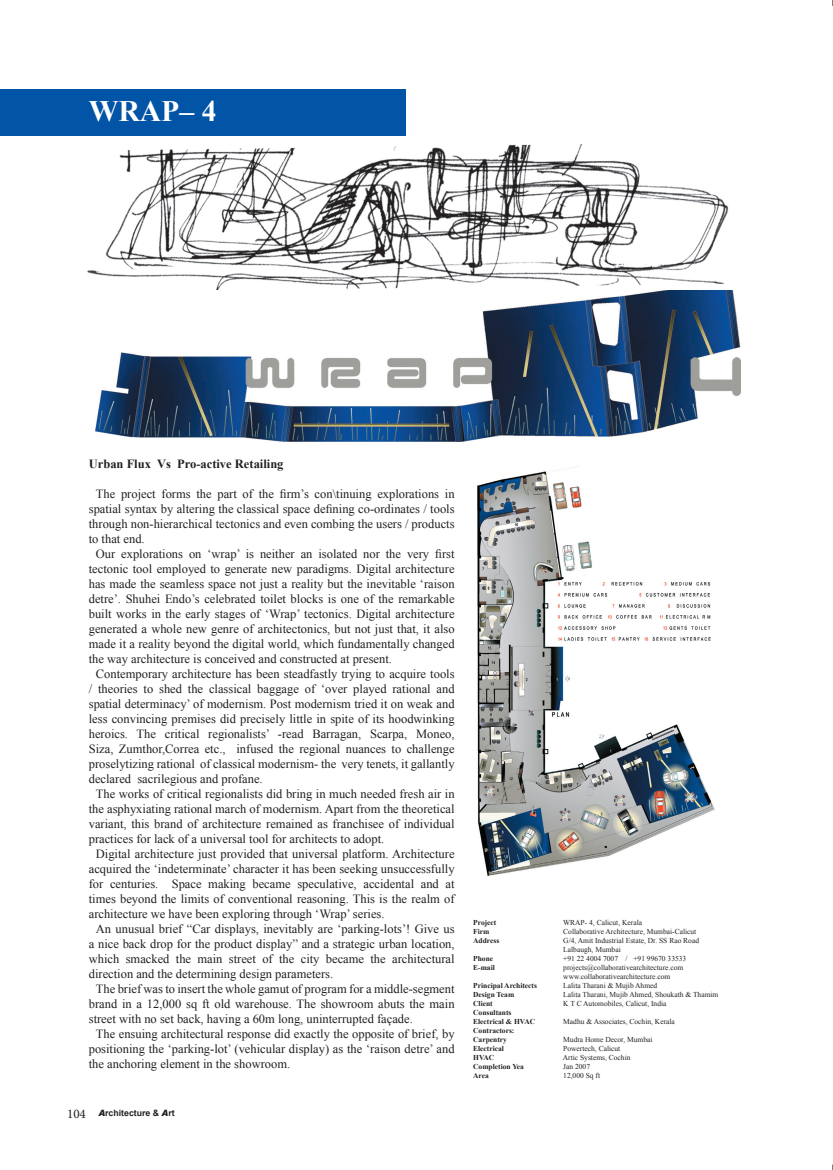
<style>
.page{position:relative;width:833px;height:1170px;background:#fff}
.page>*{position:absolute;margin:0;border:0;box-sizing:border-box;transform-origin:0 0}
.t1{font:700 29.62px "Times New Roman";color:#fff}
.t2{font:12.5px "Times New Roman";color:#231f20}
.t3{font:700 12.5px "Times New Roman";color:#231f20}
.t4{font:700 8.75px "Arial";color:#231f20}
.t5{font:7.5px/9px "Times New Roman";color:#231f20}
.t6{font:700 7.5px/9px "Times New Roman";color:#231f20}
.s1{font-family:"Minion Pro";font-weight:400;font-size:13.12px}
.s2{font-weight:900;font-style:italic}
</style>
<div class="page">
<div style="left:0;top:89px;width:405px;height:46px;background:#0154a6"></div>
<img style="left:95px;top:289px;width:646px;height:152px">
<img style="left:477px;top:471px;width:238px;height:405px">
<img style="left:87px;top:145px;width:642px;height:144px">
<h1 class="t1" style="left:89px;top:90px;width:129px">WRAP– 4</h1>
<p class="t3" style="left:89px;top:455px;width:196px">Urban Flux Vs Pro-active Retailing</p>
<p class="t2" style="left:96px;top:485px;width:360px">The project forms the part of the firm’s con\tinuing explorations in</p>
<p class="t2" style="left:89px;top:500px;width:367px">spatial syntax by altering the classical space defining co-ordinates / tools</p>
<p class="t2" style="left:89px;top:515px;width:367px">through non-hierarchical tectonics and even combing the users / products</p>
<p class="t2" style="left:89px;top:530px;width:57px">to that end.</p>
<p class="t2" style="left:96px;top:545px;width:360px">Our explorations on ‘wrap’ is neither an isolated nor the very first</p>
<p class="t2" style="left:89px;top:560px;width:367px">tectonic tool employed to generate new paradigms. Digital architecture</p>
<p class="t2" style="left:89px;top:575px;width:367px">has made the seamless space not just a reality but the inevitable ‘raison</p>
<p class="t2" style="left:89px;top:590px;width:367px">detre’. Shuhei Endo’s celebrated toilet blocks is one of the remarkable</p>
<p class="t2" style="left:89px;top:605px;width:367px">built works in the early stages of ‘Wrap’ tectonics. Digital architecture</p>
<p class="t2" style="left:89px;top:620px;width:367px">generated a whole new genre of architectonics, but not just that, it also</p>
<p class="t2" style="left:89px;top:635px;width:367px">made it a reality beyond the digital world, which fundamentally changed</p>
<p class="t2" style="left:89px;top:650px;width:305px">the way architecture is conceived and constructed at present.</p>
<p class="t2" style="left:96px;top:665px;width:360px">Contemporary architecture has been steadfastly trying to acquire tools</p>
<p class="t2" style="left:89px;top:680px;width:367px">/ theories to shed the classical baggage of ‘over played rational and</p>
<p class="t2" style="left:89px;top:695px;width:367px">spatial determinacy’ of modernism. Post modernism tried it on weak and</p>
<p class="t2" style="left:89px;top:710px;width:367px">less convincing premises did precisely little in spite of its hoodwinking</p>
<p class="t2" style="left:89px;top:725px;width:367px">heroics. The critical regionalists’ -read Barragan, Scarpa, Moneo,</p>
<p class="t2" style="left:89px;top:740px;width:367px">Siza, Zumthor,Correa etc., infused the regional nuances to challenge</p>
<p class="t2" style="left:89px;top:755px;width:367px">proselytizing rational of classical modernism- the very tenets, it gallantly</p>
<p class="t2" style="left:89px;top:770px;width:175px">declared sacrilegious and profane.</p>
<p class="t2" style="left:96px;top:785px;width:360px">The works of critical regionalists did bring in much needed fresh air in</p>
<p class="t2" style="left:89px;top:800px;width:367px">the asphyxiating rational march of modernism. Apart from the theoretical</p>
<p class="t2" style="left:89px;top:815px;width:367px">variant, this brand of architecture remained as franchisee of individual</p>
<p class="t2" style="left:89px;top:830px;width:297px">practices for lack of a universal tool for architects to adopt.</p>
<p class="t2" style="left:96px;top:845px;width:360px">Digital architecture just provided that universal platform. Architecture</p>
<p class="t2" style="left:89px;top:860px;width:367px">acquired the ‘indeterminate’ character it has been seeking unsuccessfully</p>
<p class="t2" style="left:89px;top:875px;width:367px">for centuries. Space making became speculative, accidental and at</p>
<p class="t2" style="left:89px;top:890px;width:367px">times beyond the limits of conventional reasoning. This is the realm of</p>
<p class="t2" style="left:89px;top:905px;width:297px">architecture we have been exploring through ‘Wrap’ series.</p>
<p class="t2" style="left:96px;top:920px;width:360px">An unusual brief “Car displays, inevitably are ‘parking-lots’! Give us</p>
<p class="t2" style="left:89px;top:935px;width:367px">a nice back drop for the product display” and a strategic urban location,</p>
<p class="t2" style="left:89px;top:950px;width:367px">which smacked the main street of the city became the architectural</p>
<p class="t2" style="left:89px;top:965px;width:246px">direction and the determining design parameters.</p>
<p class="t2" style="left:96px;top:980px;width:360px">The brief was to insert the whole gamut of program for a middle-segment</p>
<p class="t2" style="left:89px;top:995px;width:367px">brand in a 12,000 sq ft old warehouse. The showroom abuts the main</p>
<p class="t2" style="left:89px;top:1010px;width:325px">street with no set back, having a 60m long, uninterrupted façade.</p>
<p class="t2" style="left:96px;top:1025px;width:360px">The ensuing architectural response did exactly the opposite of brief, by</p>
<p class="t2" style="left:89px;top:1040px;width:367px">positioning the ‘parking-lot’ (vehicular display) as the ‘raison detre’ and</p>
<p class="t2" style="left:89px;top:1055px;width:203px">the anchoring element in the showroom.</p>
<p class="t4" style="left:67px;top:1106px;width:109px"><span class="s1">104</span> <span class="s2">A</span>rchitecture &amp; <span class="s2">A</span>rt</p>
<p class="t6" style="left:473px;top:917px;width:25px">Project</p>
<p class="t5" style="left:563px;top:917px;width:80px">WRAP- 4, Calicut, Kerala</p>
<p class="t6" style="left:473px;top:926px;width:18px">Firm</p>
<p class="t5" style="left:563px;top:926px;width:135px">Collaborative Architecture, Mumbai-Calicut</p>
<p class="t6" style="left:473px;top:935px;width:28px">Address</p>
<p class="t5" style="left:563px;top:935px;width:137px">G/4, Amit Industrial Estate, Dr. SS Rao Road<br>Lalbaugh, Mumbai</p>
<p class="t6" style="left:473px;top:953px;width:22px">Phone</p>
<p class="t5" style="left:563px;top:953px;width:125px">+91 22 4004 7007 / +91 99670 33533</p>
<p class="t6" style="left:473px;top:962px;width:23px">E-mail</p>
<p class="t5" style="left:563px;top:962px;width:121px">projects@collaborativearchitecture.com www.collaborativearchitecture.com</p>
<p class="t6" style="left:473px;top:980px;width:65px">Principal Architects</p>
<p class="t5" style="left:563px;top:980px;width:96px">Lalita Tharani &amp; Mujib Ahmed</p>
<p class="t6" style="left:473px;top:989px;width:43px">Design Team</p>
<p class="t5" style="left:563px;top:989px;width:157px">Lalita Tharani, Mujib Ahmed, Shoukath &amp; Thamim</p>
<p class="t6" style="left:473px;top:998px;width:21px">Client</p>
<p class="t5" style="left:563px;top:998px;width:105px">K T C Automobiles, Calicut, India</p>
<p class="t6" style="left:473px;top:1007px;width:63px">Consultants<br>Electrical &amp; HVAC</p>
<p class="t5" style="left:563px;top:1016px;width:113px">Madhu &amp; Associates, Cochin, Kerala</p>
<p class="t6" style="left:473px;top:1025px;width:43px">Contractors:<br>Carpentry</p>
<p class="t5" style="left:563px;top:1034px;width:91px">Mudra Home Decor, Mumbai</p>
<p class="t6" style="left:473px;top:1043px;width:32px">Electrical</p>
<p class="t5" style="left:563px;top:1043px;width:59px">Powertech, Calicut</p>
<p class="t6" style="left:473px;top:1052px;width:23px">HVAC</p>
<p class="t5" style="left:563px;top:1052px;width:69px">Artic Systems, Cochin</p>
<p class="t6" style="left:473px;top:1061px;width:52px">Completion Yea</p>
<p class="t5" style="left:563px;top:1061px;width:28px">Jan 2007</p>
<p class="t6" style="left:473px;top:1070px;width:17px">Area</p>
<p class="t5" style="left:563px;top:1070px;width:38px">12,000 Sq ft</p>
</div>
